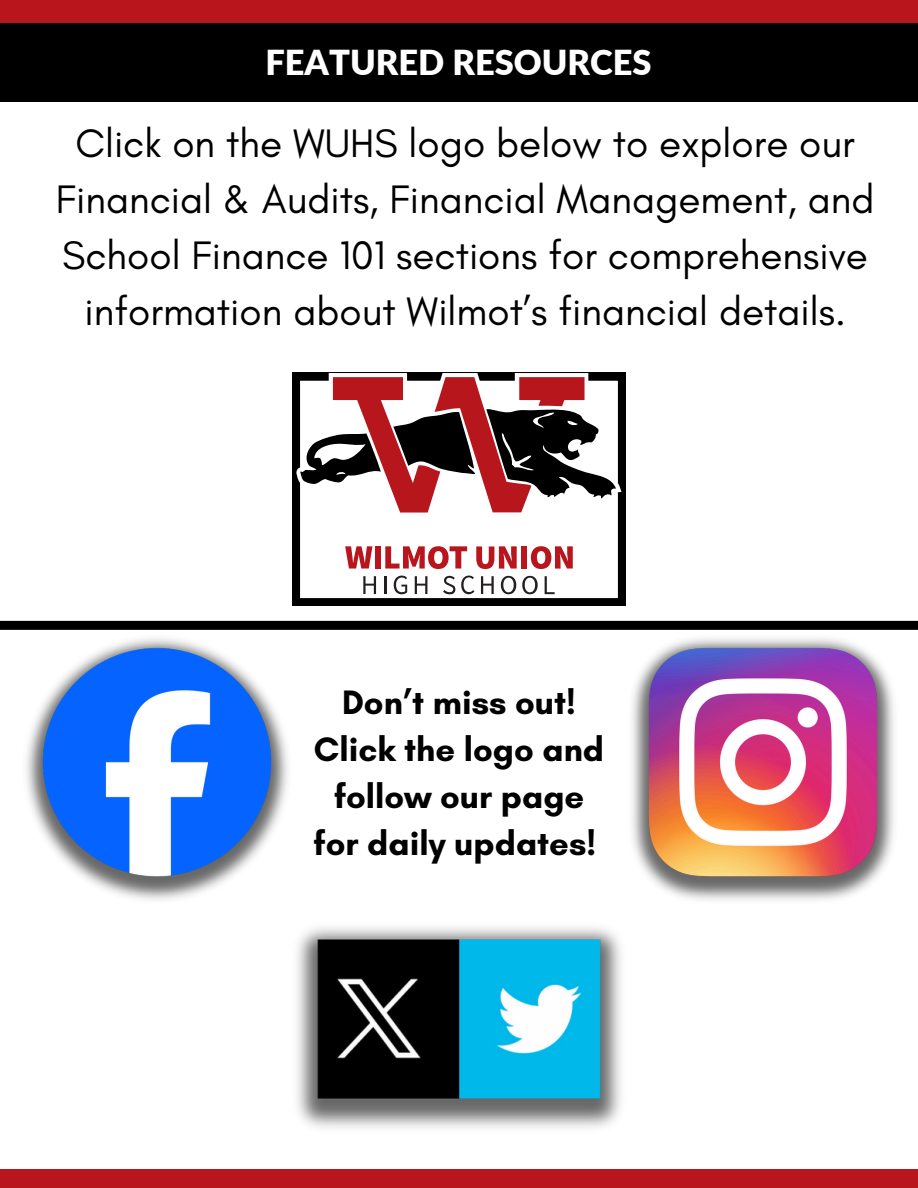
<style>
.page{position:relative;width:918px;height:1188px;background:#fff}
.page>*{position:absolute;margin:0;border:0;box-sizing:border-box;transform-origin:0 0}
.t1{font:40.5px/56.2px "Glacial Indifference";color:#000;text-align:center}
.t2{font:700 34.5px/47.2px "Glacial Indifference";color:#000;text-align:center}
.t3{font:900 34.35px "Lato";color:#fff}
</style>
<div class="page">
<div style="left:0;top:0;width:918px;height:101px;background:#000"></div>
<div style="left:0;top:621px;width:918px;height:9px;background:#000"></div>
<img style="left:26px;top:638px;width:262px;height:262px">
<img style="left:632px;top:638px;width:262px;height:262px">
<img style="left:297px;top:927px;width:324px;height:201px">
<svg style="left:292px;top:373px;width:334px;height:233px"></svg>
<svg style="left:345px;top:546px;width:27px;height:23px"></svg>
<div style="left:375px;top:546px;width:6px;height:23px;background:#b8161c"></div>
<svg style="left:385px;top:546px;width:82px;height:23px"></svg>
<svg style="left:476px;top:546px;width:41px;height:23px"></svg>
<div style="left:521px;top:546px;width:6px;height:23px;background:#b8161c"></div>
<svg style="left:531px;top:546px;width:42px;height:23px"></svg>
<svg style="left:363px;top:576px;width:13px;height:18px"></svg>
<hr style="left:384px;top:576px;width:3px;height:18px;background:#231f20">
<svg style="left:394px;top:576px;width:13px;height:18px"></svg>
<svg style="left:415px;top:576px;width:12px;height:18px"></svg>
<svg style="left:443px;top:576px;width:12px;height:18px"></svg>
<svg style="left:461px;top:576px;width:13px;height:18px"></svg>
<svg style="left:481px;top:576px;width:13px;height:18px"></svg>
<svg style="left:501px;top:576px;width:15px;height:18px"></svg>
<svg style="left:522px;top:576px;width:16px;height:18px"></svg>
<svg style="left:545px;top:576px;width:10px;height:18px"></svg>
<svg style="left:296px;top:373px;width:325px;height:143px"></svg>
<svg style="left:300px;top:377px;width:316px;height:136px"></svg>
<div style="left:0;top:1169px;width:918px;height:19px;background:#b8161c"></div>
<div style="left:0;top:0;width:918px;height:23px;background:#b8161c"></div>
<p class="t3" style="left:265px;top:41px;width:388px">FEATURED RESOURCES</p>
<p class="t1" style="left:56px;top:114px;width:820px">Click on the WUHS logo below to explore our Financial &amp; Audits, Financial Management, and School Finance 101 sections for comprehensive information about Wilmot’s financial details.</p>
<p class="t2" style="left:342px;top:678px;width:235px">Don’t miss out!</p>
<p class="t2" style="left:313px;top:725px;width:292px">Click the logo and follow our page for daily updates!</p>
</div>
